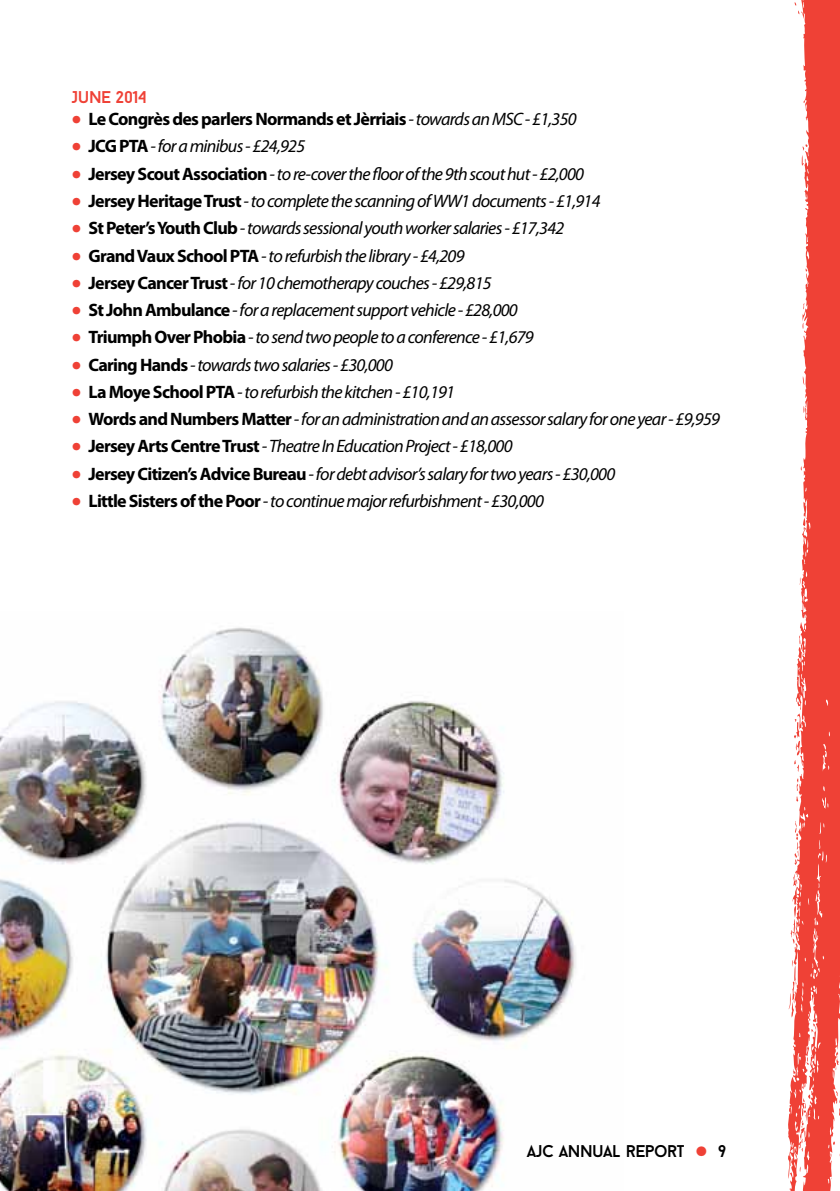
<style>
.page{position:relative;width:840px;height:1191px;background:#fff}
.page>*{position:absolute;margin:0;border:0;box-sizing:border-box;transform-origin:0 0}
.t1{font:45px "Baron Neue";color:#ef4136}
.t2{font:italic 18px "Myriad Pro";letter-spacing:-.04em;color:#000}
.t3{font:700 18px "Myriad Pro";letter-spacing:-.04em;color:#000}
.t4{font:17px "Baron Neue";letter-spacing:-.03em;color:#000}
.t5{font:17px "Baron Neue";letter-spacing:-.03em;color:#ef4136}
.s1{font-weight:400;font-size:36px;color:#ef4136}
.s2{font-weight:400;font-style:italic}
.s3{font-style:normal;font-size:36px;color:#ef4136}
.s4{font-weight:700;font-style:normal}
</style>
<div class="page">
<svg style="left:788px;top:0;width:51px;height:1191px;fill:#ef4136"></svg>
<svg style="left:799px;top:1094px;width:10px;height:57px"></svg>
<svg style="left:792px;top:1069px;width:3px;height:5px"></svg>
<svg style="left:810px;top:1022px;width:4px;height:10px"></svg>
<svg style="left:788px;top:960px;width:8px;height:57px"></svg>
<svg style="left:790px;top:906px;width:5px;height:37px"></svg>
<svg style="left:793px;top:821px;width:5px;height:44px"></svg>
<svg style="left:795px;top:778px;width:3px;height:23px"></svg>
<svg style="left:793px;top:719px;width:6px;height:53px"></svg>
<svg style="left:798px;top:635px;width:2px;height:9px"></svg>
<svg style="left:802px;top:517px;width:3px;height:15px"></svg>
<svg style="left:802px;top:303px;width:2px;height:6px"></svg>
<img style="left:0;top:627px;width:576px;height:564px">
<p class="t5" style="left:71px;top:87px;width:77px">JUNE 2014</p>
<p class="t3" style="left:71px;top:109px;width:506px"><span class="s1">•</span> Le Congrès des parlers Normands et Jèrriais <span class="s2">- towards an MSC - £1,350</span></p>
<p class="t2" style="left:71px;top:137px;width:235px"><span class="s3">•</span> <span class="s4">JCG PTA</span> - for a minibus - £24,925</p>
<p class="t2" style="left:71px;top:164px;width:514px"><span class="s3">•</span> <span class="s4">Jersey Scout Association</span> - to re-cover the floor of the 9th scout hut - £2,000</p>
<p class="t2" style="left:71px;top:191px;width:530px"><span class="s3">•</span> <span class="s4">Jersey Heritage Trust</span> - to complete the scanning of WW1 documents - £1,914</p>
<p class="t2" style="left:71px;top:218px;width:494px"><span class="s3">•</span> <span class="s4">St Peter’s Youth Club</span> - towards sessional youth worker salaries - £17,342</p>
<p class="t2" style="left:71px;top:246px;width:394px"><span class="s3">•</span> <span class="s4">Grand Vaux School PTA</span> - to refurbish the library - £4,209</p>
<p class="t2" style="left:71px;top:273px;width:421px"><span class="s3">•</span> <span class="s4">Jersey Cancer Trust</span> - for 10 chemotherapy couches - £29,815</p>
<p class="t2" style="left:71px;top:300px;width:447px"><span class="s3">•</span> <span class="s4">St John Ambulance</span> - for a replacement support vehicle - £28,000</p>
<p class="t2" style="left:71px;top:327px;width:463px"><span class="s3">•</span> <span class="s4">Triumph Over Phobia</span> - to send two people to a conference - £1,679</p>
<p class="t2" style="left:71px;top:355px;width:323px"><span class="s3">•</span> <span class="s4">Caring Hands</span> - towards two salaries - £30,000</p>
<p class="t2" style="left:71px;top:382px;width:385px"><span class="s3">•</span> <span class="s4">La Moye School PTA</span> - to refurbish the kitchen - £10,191</p>
<p class="t2" style="left:71px;top:409px;width:649px"><span class="s3">•</span> <span class="s4">Words and Numbers Matter</span> - for an administration and an assessor salary for one year - £9,959</p>
<p class="t2" style="left:71px;top:437px;width:442px"><span class="s3">•</span> <span class="s4">Jersey Arts Centre Trust</span> - Theatre In Education Project - £18,000</p>
<p class="t2" style="left:71px;top:464px;width:545px"><span class="s3">•</span> <span class="s4">Jersey Citizen’s Advice Bureau</span> - for debt advisor’s salary for two years - £30,000</p>
<p class="t2" style="left:71px;top:491px;width:473px"><span class="s3">•</span> <span class="s4">Little Sisters of the Poor</span> - to continue major refurbishment - £30,000</p>
<p class="t4" style="left:526px;top:1140px;width:159px">AJC ANNUAL REPORT</p>
<h1 class="t1" style="left:694px;top:1122px;width:33px">• <sup>9</sup></h1>
</div>
